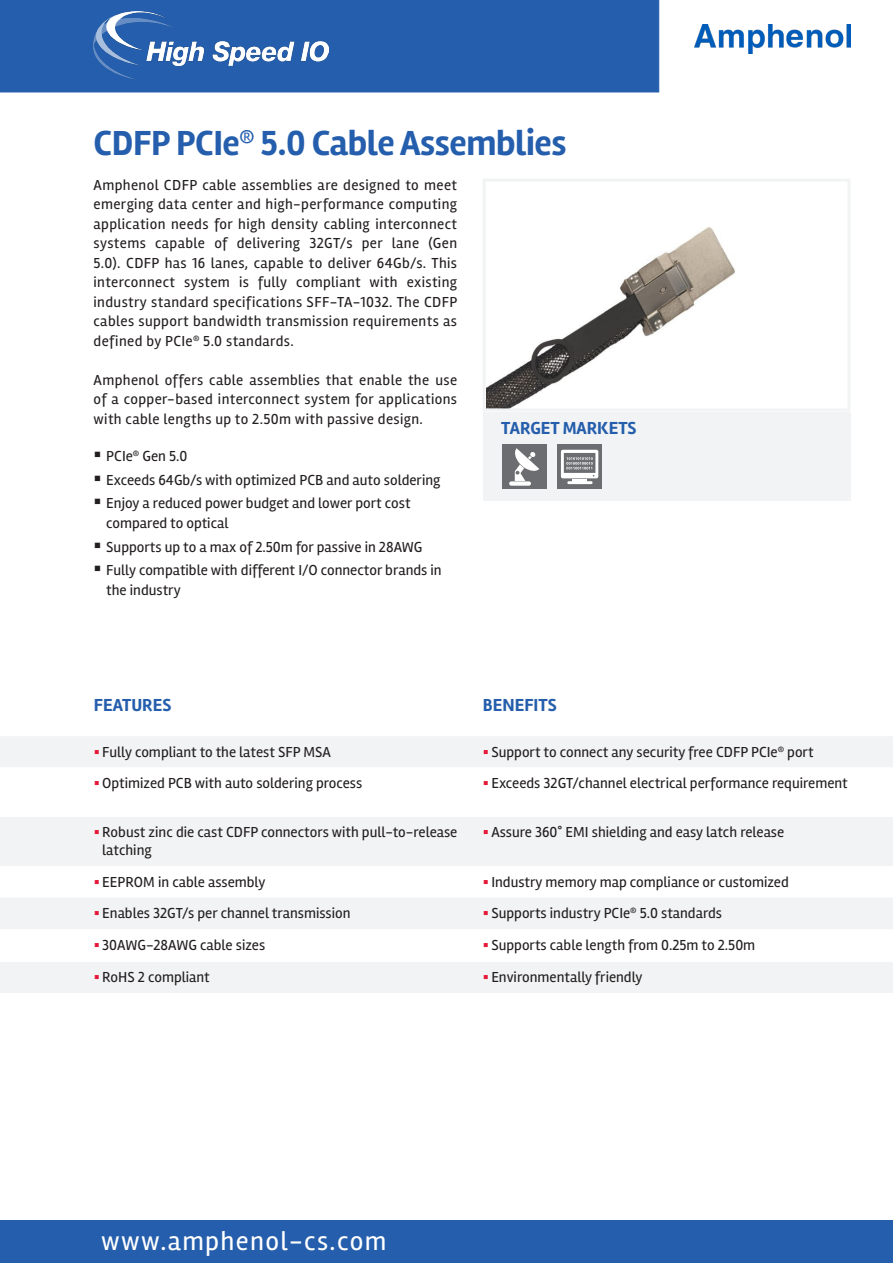
<style>
.page{position:relative;width:893px;height:1263px;background:#fff}
.page>*{position:absolute;margin:0;border:0;box-sizing:border-box;transform-origin:0 0}
.t1{font:700 36px "Rambla";letter-spacing:-.01em;color:#245eac}
.t2{font:27px "Rambla";letter-spacing:.05em;color:#fff}
.t3{font:700 18px "Rambla";color:#245eac}
.t4{font:15px/19.5px "Rambla";color:#231f20}
.s1{color:#e51836}
</style>
<div class="page">
<div style="left:0;top:0;width:659px;height:92px;background:#245eac"></div>
<div style="left:0;top:1220px;width:893px;height:43px;background:#245eac"></div>
<img style="left:695px;top:24px;width:155px;height:30px">
<img style="left:94px;top:12px;width:234px;height:67px">
<div style="left:483px;top:412px;width:367px;height:89px;background:#f2f3f4"></div>
<div style="left:0;top:736px;width:893px;height:257px;background:#f2f3f4"></div>
<svg style="left:0;top:767px;width:893px;height:195px"></svg>
<div style="left:502px;top:444px;width:45px;height:45px;background:#6c6d70"></div>
<div style="left:509px;top:481px;width:22px;height:5px;background:#fff;border-radius:2px"></div>
<svg style="left:514px;top:448px;width:25px;height:33px"></svg>
<div style="left:557px;top:444px;width:45px;height:45px;background:#6c6d70"></div>
<hr style="left:567px;top:481px;width:26px;height:3px;background:#fff">
<svg style="left:561px;top:450px;width:37px;height:31px"></svg>
<img style="left:487px;top:227px;width:248px;height:180px">
<div style="left:483px;top:179px;width:367px;height:232px;border:3px solid #f2f3f4"></div>
<p class="t1" style="left:94px;top:121px;width:474px">CDFP PCIe<sup>®</sup> 5.0 Cable Assemblies</p>
<p class="t4" style="left:94px;top:175px;width:365px;text-align:justify">Amphenol CDFP cable assemblies are designed to meet emerging data center and high-performance computing application needs for high density cabling interconnect systems capable of delivering 32GT/s per lane (Gen 5.0). CDFP has 16 lanes, capable to deliver 64Gb/s. This interconnect system is fully compliant with existing industry standard specifications SFF-TA-1032. The CDFP cables support bandwidth transmission requirements as defined by PCIe<sup>®</sup> 5.0 standards.</p>
<p class="t4" style="left:94px;top:370px;width:365px;text-align:justify">Amphenol offers cable assemblies that enable the use of a copper-based interconnect system for applications with cable lengths up to 2.50m with passive design.</p>
<p class="t4" style="left:94px;top:446px;width:95px">▪ PCIe<sup>®</sup> Gen 5.0</p>
<p class="t4" style="left:94px;top:470px;width:348px">▪ Exceeds 64Gb/s with optimized PCB and auto soldering</p>
<p class="t4" style="left:106px;top:493px;width:306px;text-indent:-13px">▪ Enjoy a reduced power budget and lower port cost compared to optical</p>
<p class="t4" style="left:94px;top:537px;width:330px">▪ Supports up to a max of 2.50m for passive in 28AWG</p>
<p class="t4" style="left:106px;top:560px;width:337px;text-indent:-13px">▪ Fully compatible with different I/O connector brands in the industry</p>
<p class="t3" style="left:501px;top:417px;width:137px">TARGET MARKETS</p>
<p class="t3" style="left:94px;top:694px;width:79px">FEATURES</p>
<p class="t3" style="left:483px;top:694px;width:75px">BENEFITS</p>
<p class="t4" style="left:94px;top:742px;width:239px"><span class="s1">▪</span> Fully compliant to the latest SFP MSA</p>
<p class="t4" style="left:483px;top:742px;width:332px"><span class="s1">▪</span> Support to connect any security free CDFP PCIe<sup>®</sup> port</p>
<p class="t4" style="left:94px;top:773px;width:270px"><span class="s1">▪</span> Optimized PCB with auto soldering process</p>
<p class="t4" style="left:483px;top:773px;width:366px"><span class="s1">▪</span> Exceeds 32GT/channel electrical performance requirement</p>
<p class="t4" style="left:102px;top:823px;width:357px;line-height:18px;text-indent:-9px"><span class="s1">▪</span> Robust zinc die cast CDFP connectors with pull-to-release latching</p>
<p class="t4" style="left:483px;top:822px;width:303px"><span class="s1">▪</span> Assure 360° EMI shielding and easy latch release</p>
<p class="t4" style="left:94px;top:872px;width:173px"><span class="s1">▪</span> EEPROM in cable assembly</p>
<p class="t4" style="left:483px;top:872px;width:307px"><span class="s1">▪</span> Industry memory map compliance or customized</p>
<p class="t4" style="left:94px;top:903px;width:258px"><span class="s1">▪</span> Enables 32GT/s per channel transmission</p>
<p class="t4" style="left:483px;top:903px;width:241px"><span class="s1">▪</span> Supports industry PCIe<sup>®</sup> 5.0 standards</p>
<p class="t4" style="left:94px;top:935px;width:173px"><span class="s1">▪</span> 30AWG-28AWG cable sizes</p>
<p class="t4" style="left:483px;top:935px;width:274px"><span class="s1">▪</span> Supports cable length from 0.25m to 2.50m</p>
<p class="t4" style="left:94px;top:967px;width:118px"><span class="s1">▪</span> RoHS 2 compliant</p>
<p class="t4" style="left:483px;top:967px;width:161px"><span class="s1">▪</span> Environmentally friendly</p>
<h2 class="t2" style="left:101px;top:1224px;width:287px">www.amphenol-cs.com</h2>
</div>
